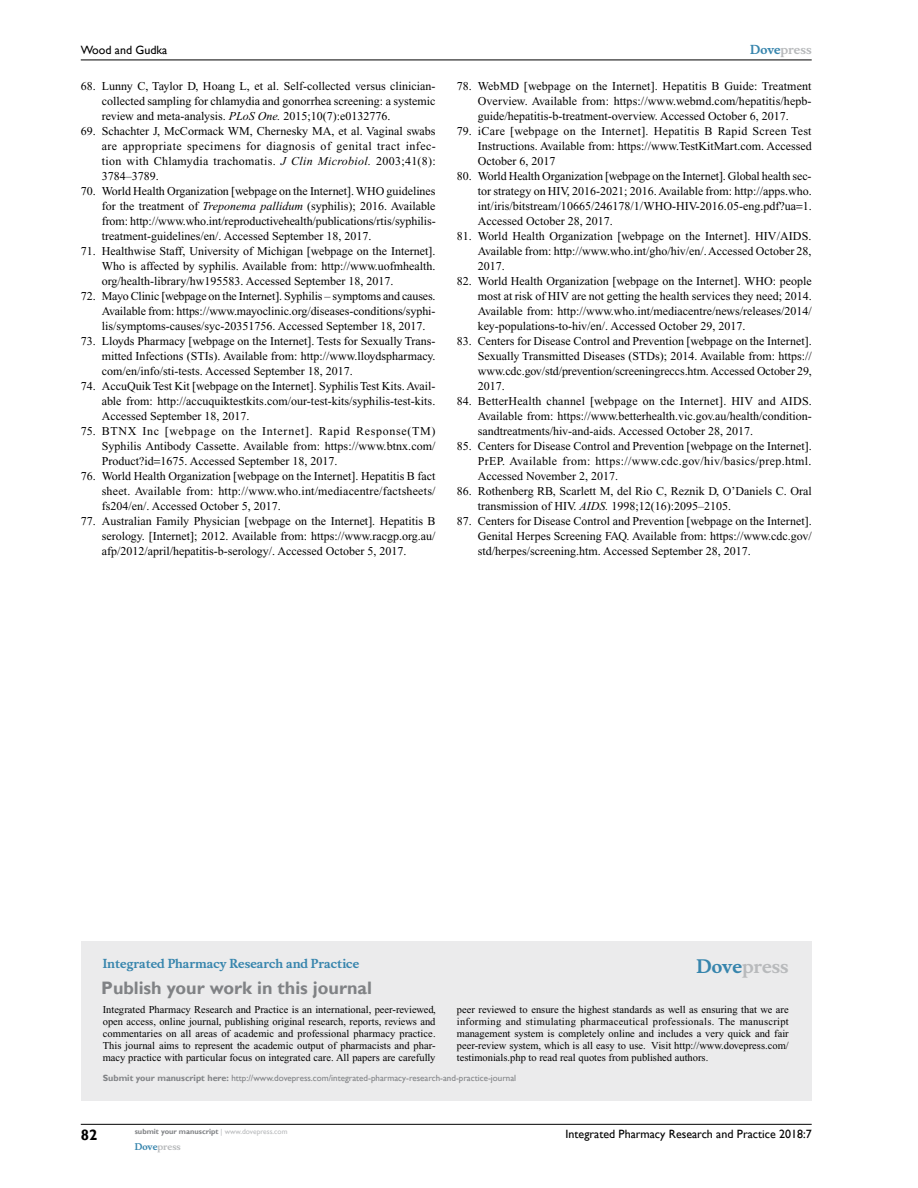
<style>
.page{position:relative;width:918px;height:1188px;background:#fff}
.page>*{position:absolute;margin:0;border:0;box-sizing:border-box;transform-origin:0 0}
.t1{font:700 18px "Gill Sans";color:#808285}
.t2{font:700 18px "Musee";color:#b8babc}
.t3{font:700 15px "Gill Sans";color:#000}
.t4{font:12px/15px "Times New Roman";color:#000;text-align:justify}
.t5{font:12px "Gill Sans";color:#000}
.t6{font:700 12px "Musee";color:#3785ad}
.t7{font:700 12px "Musee";color:#b8babc}
.t8{font:10.5px/12px "Times New Roman";color:#000;text-align:justify}
.t9{font:9px "Gill Sans";color:#808285}
.t10{font:700 9px "Musee";color:#b8babc}
.t11{font:700 7.5px "Gill Sans";color:#808285}
.s1{font-style:italic}
.s2{color:#3785ad}
.s3{font-weight:700}
.s4{font-weight:400;color:#b8babc}
</style>
<div class="page">
<div style="left:81px;top:941px;width:731px;height:160px;background:#ebebec"></div>
<hr style="left:81px;top:1124px;width:731px;height:1px;background:#000">
<hr style="left:81px;top:60px;width:731px;height:1px;background:#000">
<p class="t5" style="left:81px;top:43px;width:88px">Wood and Gudka</p>
<p class="t4" style="left:102px;top:79px;width:335px;text-indent:-21px">68. Lunny C, Taylor D, Hoang L, et al. Self-collected versus clinician&shy;collected sampling for chlamydia and gonorrhea screening: a systemic review and meta-analysis. <span class="s1">PLoS One.</span> 2015;10(7):e0132776.</p>
<p class="t4" style="left:102px;top:124px;width:336px;text-indent:-21px">69. Schachter J, McCormack WM, Chernesky MA, et al. Vaginal swabs are appropriate specimens for diagnosis of genital tract infec&shy;tion with Chlamydia trachomatis. <span class="s1">J Clin Microbiol.</span> 2003;41(8):<br>3784–3789.</p>
<p class="t4" style="left:102px;top:184px;width:335px;text-indent:-21px">70. World Health Organization [webpage on the Internet]. WHO guidelines for the treatment of <span class="s1">Treponema pallidum</span> (syphilis); 2016. Available from: http://www.who.int/reproductivehealth/publications/rtis/syphilis&shy;treatment-guidelines/en/. Accessed September 18, 2017.</p>
<p class="t4" style="left:102px;top:244px;width:335px;text-indent:-21px">71. Healthwise Staff, University of Michigan [webpage on the Internet].<br>Who is affected by syphilis. Available from: http://www.uofmhealth. org/health-library/hw195583. Accessed September 18, 2017.</p>
<p class="t4" style="left:102px;top:289px;width:335px;text-indent:-21px">72. Mayo Clinic [webpage on the Internet]. Syphilis – symptoms and causes.<br>Available from: https://www.mayoclinic.org/diseases-conditions/syphi&shy;lis/symptoms-causes/syc-20351756. Accessed September 18, 2017.</p>
<p class="t4" style="left:102px;top:334px;width:335px;text-indent:-21px">73. Lloyds Pharmacy [webpage on the Internet]. Tests for Sexually Trans&shy;mitted Infections (STIs). Available from: http://www.lloydspharmacy. com/en/info/sti-tests. Accessed September 18, 2017.</p>
<p class="t4" style="left:102px;top:379px;width:335px;text-indent:-21px">74. AccuQuik Test Kit [webpage on the Internet]. Syphilis Test Kits. Avail&shy;able from: http://accuquiktestkits.com/our-test-kits/syphilis-test-kits.<br>Accessed September 18, 2017.</p>
<p class="t4" style="left:102px;top:424px;width:335px;text-indent:-21px">75. BTNX Inc [webpage on the Internet]. Rapid Response(TM)<br>Syphilis Antibody Cassette. Available from: https://www.btnx.com/ Product?id 1675. Accessed September 18, 2017.</p>
<p class="t4" style="left:102px;top:469px;width:335px;text-indent:-21px">76. World Health Organization [webpage on the Internet]. Hepatitis B fact sheet. Available from: http://www.who.int/mediacentre/factsheets/ fs204/en/. Accessed October 5, 2017.</p>
<p class="t4" style="left:102px;top:514px;width:335px;text-indent:-21px">77. Australian Family Physician [webpage on the Internet]. Hepatitis B serology. [Internet]; 2012. Available from: https://www.racgp.org.au/ afp/2012/april/hepatitis-b-serology/. Accessed October 5, 2017.</p>
<p class="t7" style="left:750px;top:43px;width:63px"><span class="s2">Dove</span>press</p>
<p class="t4" style="left:478px;top:79px;width:335px;text-indent:-21px">78. WebMD [webpage on the Internet]. Hepatitis B Guide: Treatment Overview. Available from: https://www.webmd.com/hepatitis/hepb&shy;guide/hepatitis-b-treatment-overview. Accessed October 6, 2017.</p>
<p class="t4" style="left:478px;top:124px;width:335px;text-indent:-21px">79. iCare [webpage on the Internet]. Hepatitis B Rapid Screen Test Instructions. Available from: https://www.TestKitMart.com. Accessed October 6, 2017</p>
<p class="t4" style="left:478px;top:169px;width:335px;text-indent:-21px">80. World Health Organization [webpage on the Internet]. Global health sec&shy;tor strategy on HIV, 2016-2021; 2016. Available from: http://apps.who. int/iris/bitstream/10665/246178/1/WHO-HIV-2016.05-eng.pdf?ua 1.<br>Accessed October 28, 2017.</p>
<p class="t4" style="left:478px;top:229px;width:335px;text-indent:-21px">81. World Health Organization [webpage on the Internet]. HIV/AIDS.<br>Available from: http://www.who.int/gho/hiv/en/. Accessed October 28, 2017.</p>
<p class="t4" style="left:478px;top:274px;width:335px;text-indent:-21px">82. World Health Organization [webpage on the Internet]. WHO: people most at risk of HIV are not getting the health services they need; 2014.<br>Available from: http://www.who.int/mediacentre/news/releases/2014/ key-populations-to-hiv/en/. Accessed October 29, 2017.</p>
<p class="t4" style="left:478px;top:334px;width:336px;text-indent:-21px">83. Centers for Disease Control and Prevention [webpage on the Internet].<br>Sexually Transmitted Diseases (STDs); 2014. Available from: https:// www.cdc.gov/std/prevention/screeningreccs.htm. Accessed October 29, 2017.</p>
<p class="t4" style="left:478px;top:394px;width:336px;text-indent:-21px">84. BetterHealth channel [webpage on the Internet]. HIV and AIDS.<br>Available from: https://www.betterhealth.vic.gov.au/health/condition&shy;sandtreatments/hiv-and-aids. Accessed October 28, 2017.</p>
<p class="t4" style="left:478px;top:439px;width:335px;text-indent:-21px">85. Centers for Disease Control and Prevention [webpage on the Internet].<br>PrEP. Available from: https://www.cdc.gov/hiv/basics/prep.html.<br>Accessed November 2, 2017.</p>
<p class="t4" style="left:478px;top:484px;width:335px;text-indent:-21px">86. Rothenberg RB, Scarlett M, del Rio C, Reznik D, O’Daniels C. Oral transmission of HIV. <span class="s1">AIDS.</span> 1998;12(16):2095–2105.</p>
<p class="t4" style="left:478px;top:514px;width:335px;text-indent:-21px">87. Centers for Disease Control and Prevention [webpage on the Internet].<br>Genital Herpes Screening FAQ. Available from: https://www.cdc.gov/ std/herpes/screening.htm. Accessed September 28, 2017.</p>
<p class="t6" style="left:103px;top:956px;width:258px">Integrated Pharmacy Research and Practice</p>
<h1 class="t1" style="left:101px;top:977px;width:272px">Publish your work in this journal</h1>
<h1 class="t2" style="left:697px;top:955px;width:94px"><span class="s2">Dove</span>press</h1>
<p class="t8" style="left:103px;top:1004px;width:334px">Integrated Pharmacy Research and Practice is an international, peer-reviewed, open access, online journal, publishing original research, reports, reviews and commentaries on all areas of academic and professional pharmacy practice.<br>This journal aims to represent the academic output of pharmacists and phar&shy;macy practice with particular focus on integrated care. All papers are carefully</p>
<p class="t8" style="left:457px;top:1004px;width:333px">peer reviewed to ensure the highest standards as well as ensuring that we are informing and stimulating pharmaceutical professionals. The manuscript management system is completely online and includes a very quick and fair peer-review system, which is all easy to use. Visit http://www.dovepress.com/ testimonials.php to read real quotes from published authors.</p>
<p class="t9" style="left:103px;top:1072px;width:415px"><span class="s3">Submit your manuscript here:</span> http://www.dovepress.com/integrated-pharmacy-research-and-practice-journal</p>
<p class="t3" style="left:81px;top:1126px;width:18px">82</p>
<p class="t11" style="left:135px;top:1127px;width:154px">submit your manuscript <span class="s4">| www.dovepress.com</span></p>
<p class="t10" style="left:135px;top:1141px;width:48px"><span class="s2">Dove</span>press</p>
<p class="t5" style="left:566px;top:1127px;width:248px">Integrated Pharmacy Research and Practice 2018:7</p>
</div>
